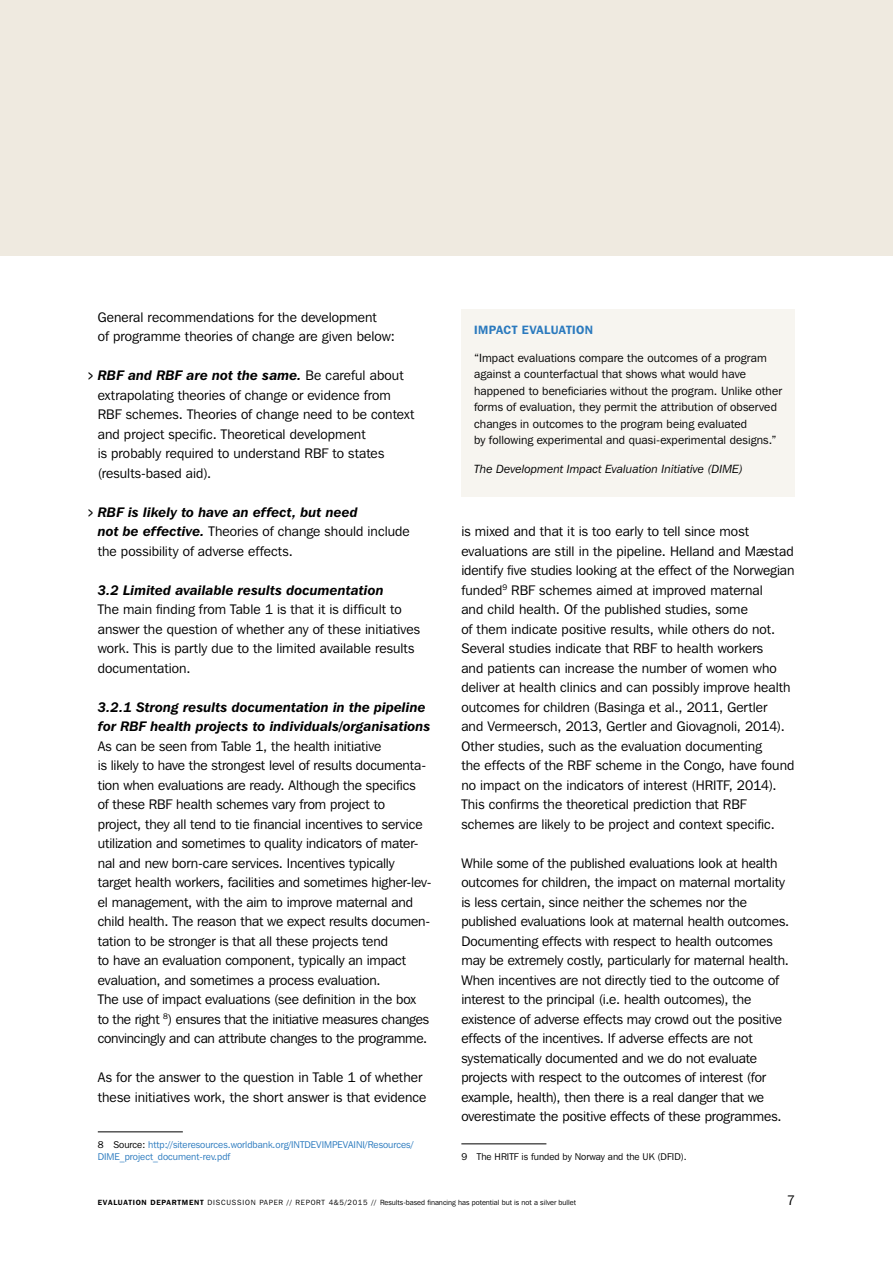
<style>
.page{position:relative;width:893px;height:1263px;background:#fff}
.page>*{position:absolute;margin:0;border:0;box-sizing:border-box;transform-origin:0 0}
.t1{font:13.8px/19.5px "Franklin Gothic IT Cby BT";color:#000}
.t2{font:italic 600 13.8px/19.5px "Franklin Gothic IT Cby BT";letter-spacing:.005em;color:#000}
.t3{font:600 12px "Franklin Gothic IT Cby BT";letter-spacing:.035em;color:#2b7abe}
.t4{font:11.85px/16.5px "Franklin Gothic IT Cby BT";letter-spacing:.01em;color:#000}
.t5{font:italic 11.85px "Franklin Gothic IT Cby BT";letter-spacing:.01em;color:#000}
.t6{font:9.75px "Franklin Gothic IT Cby BT";color:#2b7abe}
.t7{font:9.75px "Franklin Gothic IT Cby BT";color:#000}
.t8{font:7.5px "Franklin Gothic IT Cby BT";letter-spacing:.1em;color:#000}
.s1{font-weight:600}
.s2{font-weight:600;font-style:italic}
.s3{color:#000}
</style>
<div class="page">
<div style="left:0;top:0;width:893px;height:256px;background:#efeae0"></div>
<hr style="left:98px;top:1131px;width:85px;height:1px;background:#000">
<hr style="left:461px;top:1143px;width:85px;height:1px;background:#000">
<div style="left:461px;top:310px;width:334px;height:187px;background:#f7f5f0"></div>
<p class="t1" style="left:98px;top:307px;width:299px">General recommendations for the development<br>of programme theories of change are given below:</p>
<p class="t1" style="left:98px;top:365px;width:318px;text-indent:-10px"><span class="s1">&gt;</span> <span class="s2">RBF and RBF are not the same.</span> Be careful about extrapolating theories of change or evidence from RBF schemes. Theories of change need to be context and project specific. Theoretical development<br>is probably required to understand RBF to states (results-based aid).</p>
<p class="t1" style="left:98px;top:502px;width:313px;text-indent:-10px"><span class="s1">&gt;</span> <span class="s2">RBF is likely to have an effect, but need<br>not be effective.</span> Theories of change should include the possibility of adverse effects.</p>
<p class="t2" style="left:98px;top:580px;width:287px">3.2 Limited available results documentation</p>
<p class="t1" style="left:98px;top:599px;width:324px">The main finding from Table 1 is that it is difficult to answer the question of whether any of these initiatives work. This is partly due to the limited available results documentation.</p>
<p class="t2" style="left:98px;top:697px;width:334px">3.2.1 Strong results documentation in the pipeline for RBF health projects to individuals/organisations</p>
<p class="t1" style="left:98px;top:736px;width:335px">As can be seen from Table 1, the health initiative<br>is likely to have the strongest level of results documenta&shy;tion when evaluations are ready. Although the specifics<br>of these RBF health schemes vary from project to project, they all tend to tie financial incentives to service utilization and sometimes to quality indicators of mater&shy;nal and new born-care services. Incentives typically target health workers, facilities and sometimes higher-lev&shy;el management, with the aim to improve maternal and child health. The reason that we expect results documen&shy;tation to be stronger is that all these projects tend<br>to have an evaluation component, typically an impact evaluation, and sometimes a process evaluation.<br>The use of impact evaluations (see definition in the box<br>to the right <sup>8</sup>) ensures that the initiative measures -changes convincingly and can attribute changes to the programme.</p>
<p class="t1" style="left:98px;top:1067px;width:330px">As for the answer to the question in Table 1 of whether these initiatives work, the short answer is that evidence</p>
<p class="t6" style="left:98px;top:1139px;width:256px"><span class="s3">8 Source:</span> http://siteresources.worldbank.org/INTDEVI MPEVAINI</p>
<p class="t6" style="left:365px;top:1139px;width:50px">/Resources/</p>
<p class="t6" style="left:98px;top:1151px;width:134px">DI ME_project_document-rev.pdf</p>
<p class="t3" style="left:474px;top:322px;width:121px">IMPACT EVALUATION</p>
<p class="t4" style="left:474px;top:349px;width:310px">“Impact evaluations compare the outcomes of a program against a counterfactual that shows what would have happened to beneficiaries without the program. Unlike other forms of evaluation, they permit the attribution of observed changes in outcomes to the program being evaluated<br>by following experimental and quasi-experimental designs.”</p>
<p class="t5" style="left:474px;top:461px;width:270px">The Development Impact Evaluation Initiative (DIME)</p>
<p class="t1" style="left:461px;top:521px;width:335px">is mixed and that it is too early to tell since most evaluations are still in the pipeline. Helland and Mæstad identify five studies looking at the effect of the N orwegian funded<sup>9</sup> RBF schemes aimed at improved maternal<br>and child health. Of the published studies, some<br>of them indicate positive results, while others do not.<br>Several studies indicate that RBF to health workers<br>and patients can increase the number of women who deliver at health clinics and can possibly improve health outcomes for children (Basinga et al., 2011, Gertler<br>and Vermeersch, 2013, Gertler and Giovagnoli, 2014).<br>Other studies, such as the evaluation documenting<br>the effects of the RBF scheme in the Congo, have found no impact on the indicators of interest (HRITF, 2014).<br>This confirms the theoretical prediction that RBF schemes are likely to be project and context specific.</p>
<p class="t1" style="left:461px;top:853px;width:329px">While some of the published evaluations look at health outcomes for children, the impact on maternal mortality is less certain, since neither the schemes nor the published evaluations look at maternal health outcomes.<br>Documenting effects with respect to health outcomes may be extremely costly, particularly for maternal health.<br>When incentives are not directly tied to the outcome of interest to the principal (i.e. health outcomes), the existence of adverse effects may crowd out the positive effects of the incentives. If adverse effects are not systematically documented and we do not evaluate projects with respect to the outcomes of interest (for example, health), then there is a real danger that we overestimate the positive effects of these programmes.</p>
<p class="t7" style="left:461px;top:1151px;width:227px">9 The HRITF is funded by Norway and the U K (DFI D).</p>
<p class="t8" style="left:98px;top:1198px;width:480px"><span class="s1">EVALUATION DE PARTME NT</span> Discussion paper // R eport 4&amp;5/2015 // Results-based financing has potential but is not a silver bullet</p>
<p class="t1" style="left:787px;top:1190px;width:10px">7</p>
</div>
